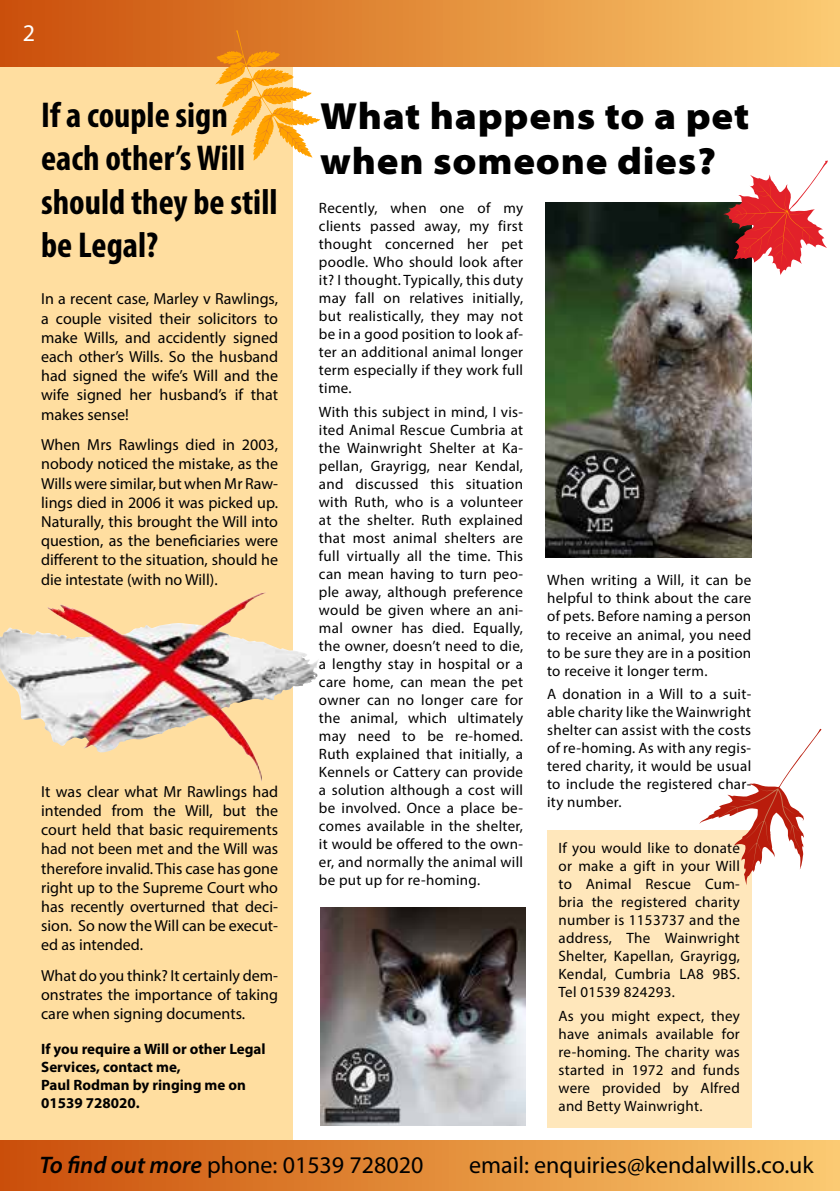
<style>
.page{position:relative;width:840px;height:1191px;background:#fff}
.page>*{position:absolute;margin:0;border:0;box-sizing:border-box;transform-origin:0 0}
.t1{font:900 semi-expanded 38px/45.6px "Myriad Pro";letter-spacing:.02em;color:#000}
.t2{font:700 condensed 36px/43.2px "Myriad Pro";color:#000}
.t3{font:24px "Myriad Pro";color:#000}
.t4{font:24px "Myriad Pro";color:#fff}
.t5{font:16px/19.2px "Myriad Pro";color:#000;text-align:justify}
.t6{font:15px/18px "Myriad Pro";letter-spacing:.02em;color:#000;text-align:justify}
.t7{font:700 15px/18px "Myriad Pro";color:#000}
.s1{font-weight:600;font-style:italic}
</style>
<div class="page">
<div style="left:0;top:30px;width:293px;height:1142px;background:#ffdea0"></div>
<div style="left:0;top:0;width:839px;height:67px;background:linear-gradient(to right,#ca4e08,#fbcb70)"></div>
<div style="left:0;top:1140px;width:839px;height:51px;background:linear-gradient(to right,#ca4d07,#fbca6f)"></div>
<img style="left:545px;top:202px;width:205px;height:355px">
<img style="left:320px;top:907px;width:205px;height:218px">
<div style="left:547px;top:830px;width:203px;height:297px;background:#ffe7bb"></div>
<img style="left:0;top:592px;width:264px;height:156px">
<svg style="left:723px;top:160px;width:104px;height:115px"></svg>
<svg style="left:215px;top:30px;width:105px;height:130px"></svg>
<svg style="left:699px;top:728px;width:122px;height:157px"></svg>
<h3 class="t4" style="left:23px;top:18px;width:14px">2</h3>
<h2 class="t2" style="left:41px;top:93px;width:238px">If a couple sign each other’s Will should they be still be Legal?</h2>
<p class="t5" style="left:41px;top:289px;width:238px">In a recent case, Marley v Rawlings, a couple visited their solicitors to make Wills, and accidently signed each other’s Wills. So the husband had signed the wife’s Will and the wife signed her husband’s if that makes sense!</p>
<p class="t5" style="left:41px;top:435px;width:238px">When Mrs Rawlings died in 2003, nobody noticed the mistake, as the Wills were similar, but when Mr Raw&shy;lings died in 2006 it was picked up.<br>Naturally, this brought the Will into question, as the beneficiaries were different to the situation, should he die intestate (with no Will).</p>
<p class="t5" style="left:41px;top:781px;width:238px">It was clear what Mr Rawlings had intended from the Will, but the court held that basic requirements had not been met and the Will was therefore invalid. This case has gone right up to the Supreme Court who has recently overturned that deci&shy;sion. So now the Will can be execut&shy;ed as intended.</p>
<p class="t5" style="left:41px;top:965px;width:238px">What do you think? It certainly dem&shy;onstrates the importance of taking care when signing documents.</p>
<p class="t7" style="left:41px;top:1039px;width:226px">If you require a Will or other Legal<br>Services, contact me,<br>Paul Rodman by ringing me on<br>01539 728020.</p>
<h1 class="t1" style="left:320px;top:93px;width:430px">What happens to a pet when someone dies?</h1>
<p class="t6" style="left:319px;top:199px;width:205px">Recently, when one of my clients passed away, my first thought concerned her pet poodle. Who should look after it? I thought. Typically, this duty may fall on relatives initially, but realistically, they may not be in a good position to look af&shy;ter an additional animal longer term especially if they work full time.</p>
<p class="t6" style="left:319px;top:403px;width:205px">With this subject in mind, I vis&shy;ited Animal Rescue Cumbria at the Wainwright Shelter at Ka&shy;pellan, Grayrigg, near Kendal, and discussed this situation with Ruth, who is a volunteer at the shelter. Ruth explained that most animal shelters are full virtually all the time. This can mean having to turn peo&shy;ple away, although preference would be given where an ani&shy;mal owner has died. Equally, the owner, doesn’t need to die, a lengthy stay in hospital or a care home, can mean the pet owner can no longer care for the animal, which ultimately may need to be re-homed.<br>Ruth explained that initially, a Kennels or Cattery can provide a solution although a cost will be involved. Once a place be&shy;comes available in the shelter, it would be offered to the own&shy;er, and normally the animal will be put up for re-homing.</p>
<p class="t6" style="left:547px;top:571px;width:205px">When writing a Will, it can be helpful to think about the care of pets. Before naming a person to receive an animal, you need to be sure they are in a position to receive it longer term.</p>
<p class="t6" style="left:547px;top:685px;width:205px">A donation in a Will to a suit&shy;able charity like the Wainwright shelter can assist with the costs of re-homing. As with any regis&shy;tered charity, it would be usual to include the registered char&shy;ity number.</p>
<p class="t6" style="left:558px;top:838px;width:183px">If you would like to donate or make a gift in your Will to Animal Rescue Cum&shy;bria the registered charity number is 1153737 and the address, The Wainwright Shelter, Kapellan, Grayrigg, Kendal, Cumbria LA8 9BS.<br>Tel 01539 824293.</p>
<p class="t6" style="left:558px;top:1006px;width:183px">As you might expect, they have animals available for re-homing. The charity was started in 1972 and funds were provided by Alfred and Betty Wainwright.</p>
<h3 class="t3" style="left:39px;top:1149px;width:385px"><span class="s1">To find out more</span> phone: 01539 728020</h3>
<h3 class="t3" style="left:469px;top:1149px;width:346px">email: enquiries@kendalwills.co.uk</h3>
</div>
